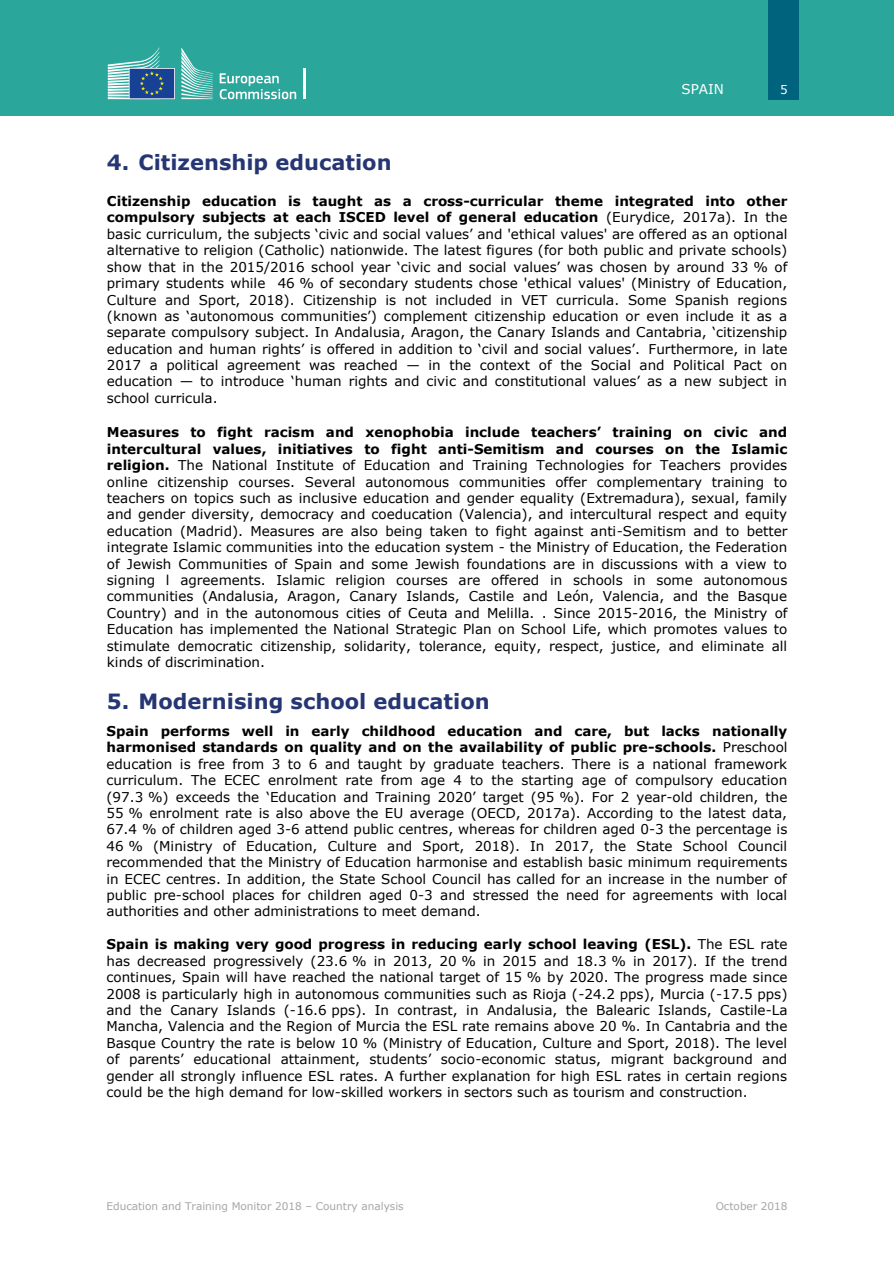
<style>
.page{position:relative;width:894px;height:1263px;background:#fff}
.page>*{position:absolute;margin:0;border:0;box-sizing:border-box;transform-origin:0 0}
.t1{font:700 21px "Verdana";color:#263673}
.t2{font:13.5px/16.4px "Verdana";color:#000;text-align:justify}
.t3{font:13.5px "Verdana";color:#fff}
.t4{font:12px "Verdana";color:#fff}
.t5{font:10.5px "Verdana";color:#a6a6a6}
.s1{font-weight:700}
</style>
<div class="page">
<div style="left:0;top:0;width:893px;height:116px;background:#2aa69b"></div>
<div style="left:767px;top:0;width:31px;height:99px;background:#00637e"></div>
<svg style="left:219px;top:73px;width:77px;height:26px"></svg>
<hr style="left:303px;top:68px;width:2px;height:31px;background:#fff">
<svg style="left:181px;top:47px;width:32px;height:52px"></svg>
<svg style="left:108px;top:47px;width:67px;height:52px"></svg>
<p class="t3" style="left:681px;top:81px;width:44px">SPAIN</p>
<p class="t4" style="left:779px;top:82px;width:9px">5</p>
<h1 class="t1" style="left:107px;top:149px;width:286px">4. Citizenship education</h1>
<h1 class="t2" style="left:107px;top:192px;width:681px"><span class="s1">Citizenship education is taught as a cross-curricular theme integrated into other compulsory subjects at each ISCED level of general education</span> (Eurydice, 2017a). In the basic curriculum, the subjects ‘civic and social values’ and 'ethical values' are offered as an optional alternative to religion (Catholic) nationwide. The latest figures (for both public and private schools) show that in the 2015/2016 school year ‘civic and social values’ was chosen by around 33 % of primary students while 46 % of secondary students chose 'ethical values' (Ministry of Education, Culture and Sport, 2018). Citizenship is not included in VET curricula. Some Spanish regions (known as ‘autonomous communities’) complement citizenship education or even include it as a separate compulsory subject. In Andalusia, Aragon, the Canary Islands and Cantabria, ‘citizenship education and human rights’ is offered in addition to ‘civil and social values’. Furthermore, in late 2017 a political agreement was reached — in the context of the Social and Political Pact on education — to introduce ‘human rights and civic and constitutional values’ as a new subject in school curricula.</h1>
<h1 class="t2" style="left:107px;top:424px;width:681px"><span class="s1">Measures to fight racism and xenophobia include teachers’ training on civic and intercultural values, initiatives to fight anti-Semitism and courses on the Islamic religion.</span> The National Institute of Education and Training Technologies for Teachers provides online citizenship courses. Several autonomous communities offer complementary training to teachers on topics such as inclusive education and gender equality (Extremadura), sexual, family and gender diversity, democracy and coeducation (Valencia), and intercultural respect and equity education (Madrid). Measures are also being taken to fight against anti-Semitism and to better integrate Islamic communities into the education system - the Ministry of Education, the Federation of Jewish Communities of Spain and some Jewish foundations are in discussions with a view to signing l agreements. Islamic religion courses are offered in schools in some autonomous communities (Andalusia, Aragon, Canary Islands, Castile and León, Valencia, and the Basque Country) and in the autonomous cities of Ceuta and Melilla. . Since 2015-2016, the Ministry of Education has implemented the National Strategic Plan on School Life, which promotes values to stimulate democratic citizenship, solidarity, tolerance, equity, respect, justice, and eliminate all kinds of discrimination.</h1>
<h1 class="t1" style="left:107px;top:688px;width:384px">5. Modernising school education</h1>
<p class="t2" style="left:106px;top:722px;width:682px"><span class="s1">Spain performs well in early childhood education and care, but lacks nationally harmonised standards on quality and on the availability of public pre-schools.</span> Preschool education is free from 3 to 6 and taught by graduate teachers. There is a national framework curriculum. The ECEC enrolment rate from age 4 to the starting age of compulsory education (97.3 %) exceeds the ‘Education and Training 2020’ target (95 %). For 2 year-old children, the 55 % enrolment rate is also above the EU average (OECD, 2017a). According to the latest data, 67.4 % of children aged 3-6 attend public centres, whereas for children aged 0-3 the percentage is 46 % (Ministry of Education, Culture and Sport, 2018). In 2017, the State School Council recommended that the Ministry of Education harmonise and establish basic minimum requirements in ECEC centres. In addition, the State School Council has called for an increase in the number of public pre-school places for children aged 0-3 and stressed the need for agreements with local authorities and other administrations to meet demand.</p>
<p class="t2" style="left:106px;top:936px;width:682px"><span class="s1">Spain is making very good progress in reducing early school leaving (ESL).</span> The ESL rate has decreased progressively (23.6 % in 2013, 20 % in 2015 and 18.3 % in 2017). If the trend continues, Spain will have reached the national target of 15 % by 2020. The progress made since 2008 is particularly high in autonomous communities such as Rioja (-24.2 pps), Murcia (-17.5 pps) and the Canary Islands (-16.6 pps). In contrast, in Andalusia, the Balearic Islands, Castile-La Mancha, Valencia and the Region of Murcia the ESL rate remains above 20 %. In Cantabria and the Basque Country the rate is below 10 % (Ministry of Education, Culture and Sport, 2018). The level of parents’ educational attainment, students’ socio-economic status, migrant background and gender all strongly influence ESL rates. A further explanation for high ESL rates in certain regions could be the high demand for low-skilled workers in sectors such as tourism and construction.</p>
<p class="t5" style="left:106px;top:1200px;width:299px">Education and Training Monitor 2018 – Country analysis</p>
<p class="t5" style="left:715px;top:1200px;width:73px">October 2018</p>
</div>
